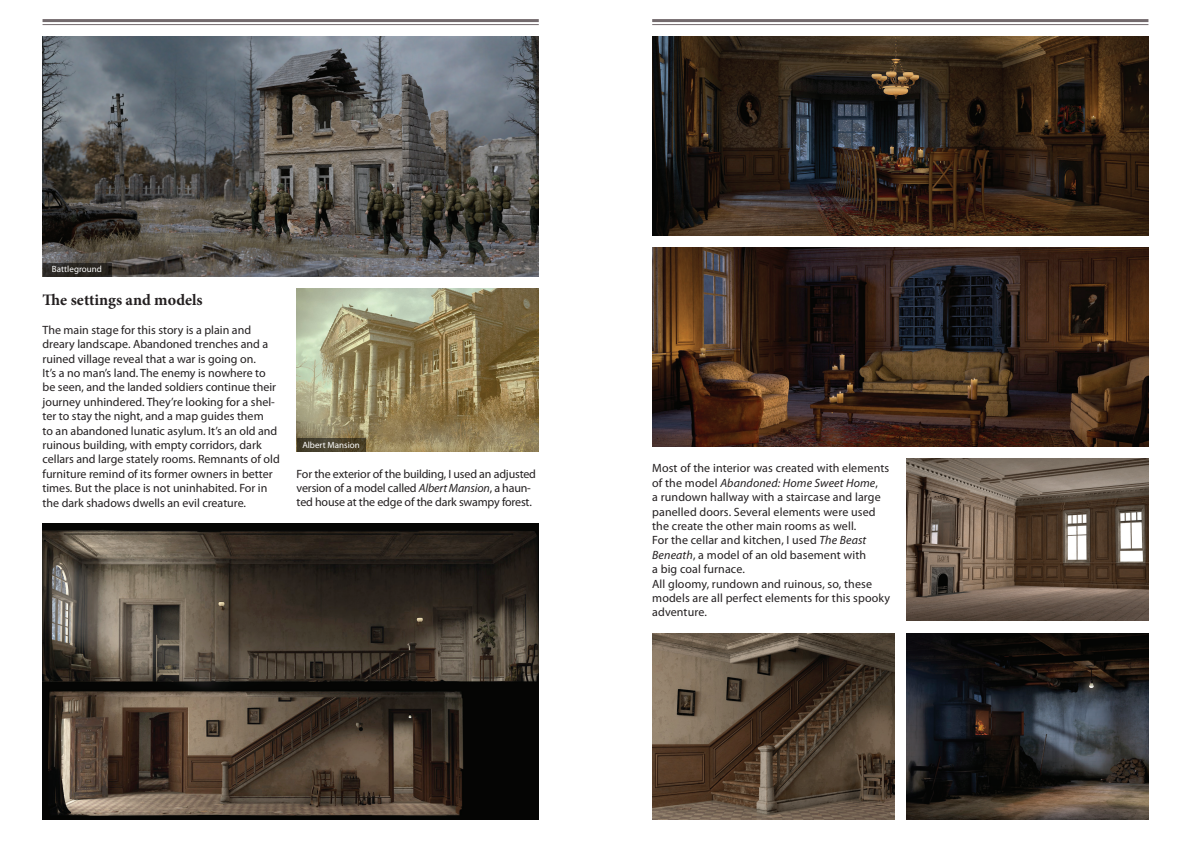
<style>
.page{position:relative;width:1191px;height:842px;background:#fff}
.page>*{position:absolute;margin:0;border:0;box-sizing:border-box;transform-origin:0 0}
.t1{font:700 16px "Minion Pro";color:#231f20}
.t2{font:12px/14.4px "Myriad Pro";color:#231f20}
.t3{font:9px "Myriad Pro";color:#fff}
.s1{font-style:italic}
</style>
<div class="page">
<hr style="left:43px;top:19px;width:496px;height:3px;background:#72696c">
<hr style="left:43px;top:24px;width:496px;height:1px;background:#72696c">
<hr style="left:652px;top:19px;width:496px;height:3px;background:#72696c">
<hr style="left:652px;top:24px;width:496px;height:1px;background:#72696c">
<img style="left:906px;top:458px;width:242px;height:162px">
<img style="left:43px;top:523px;width:496px;height:296px">
<img style="left:906px;top:634px;width:242px;height:185px">
<img style="left:652px;top:36px;width:496px;height:199px">
<img style="left:43px;top:36px;width:496px;height:240px">
<img style="left:297px;top:288px;width:242px;height:163px">
<svg style="left:297px;top:438px;width:68px;height:13px"></svg>
<svg style="left:43px;top:263px;width:68px;height:13px"></svg>
<img style="left:652px;top:634px;width:242px;height:185px">
<img style="left:652px;top:247px;width:496px;height:199px">
<p class="t3" style="left:52px;top:264px;width:52px">Battleground</p>
<h1 class="t1" style="left:43px;top:289px;width:162px">The settings and models</h1>
<p class="t2" style="left:43px;top:322px;width:239px">The main stage for this story is a plain and dreary landscape. Abandoned trenches and a ruined village reveal that a war is going on.<br>It’s a no man’s land. The enemy is nowhere to be seen, and the landed soldiers continue their journey unhindered. They’re looking for a shel&shy;ter to stay the night, and a map guides them<br>to an abandoned lunatic asylum. It’s an old and ruinous building, with empty corridors, dark cellars and large stately rooms. Remnants of old furniture remind of its former owners in better times. But the place is not uninhabited. For in the dark shadows dwells an evil creature.</p>
<p class="t3" style="left:302px;top:439px;width:59px">Albert Mansion</p>
<p class="t2" style="left:297px;top:466px;width:241px">For the exterior of the building, I used an adjusted version of a model called <span class="s1">Albert Mansion</span>, a haun&shy;ted house at the edge of the dark swampy forest.</p>
<p class="t2" style="left:652px;top:461px;width:239px">Most of the interior was created with elements of the model <span class="s1">Abandoned: Home Sweet Home</span>,<br>a rundown hallway with a staircase and large panelled doors. Several elements were used the create the other main rooms as well.<br>For the cellar and kitchen, I used <span class="s1">The Beast Beneath</span>, a model of an old basement with<br>a big coal furnace.<br>All gloomy, rundown and ruinous, so, these models are all perfect elements for this spooky adventure.</p>
</div>
